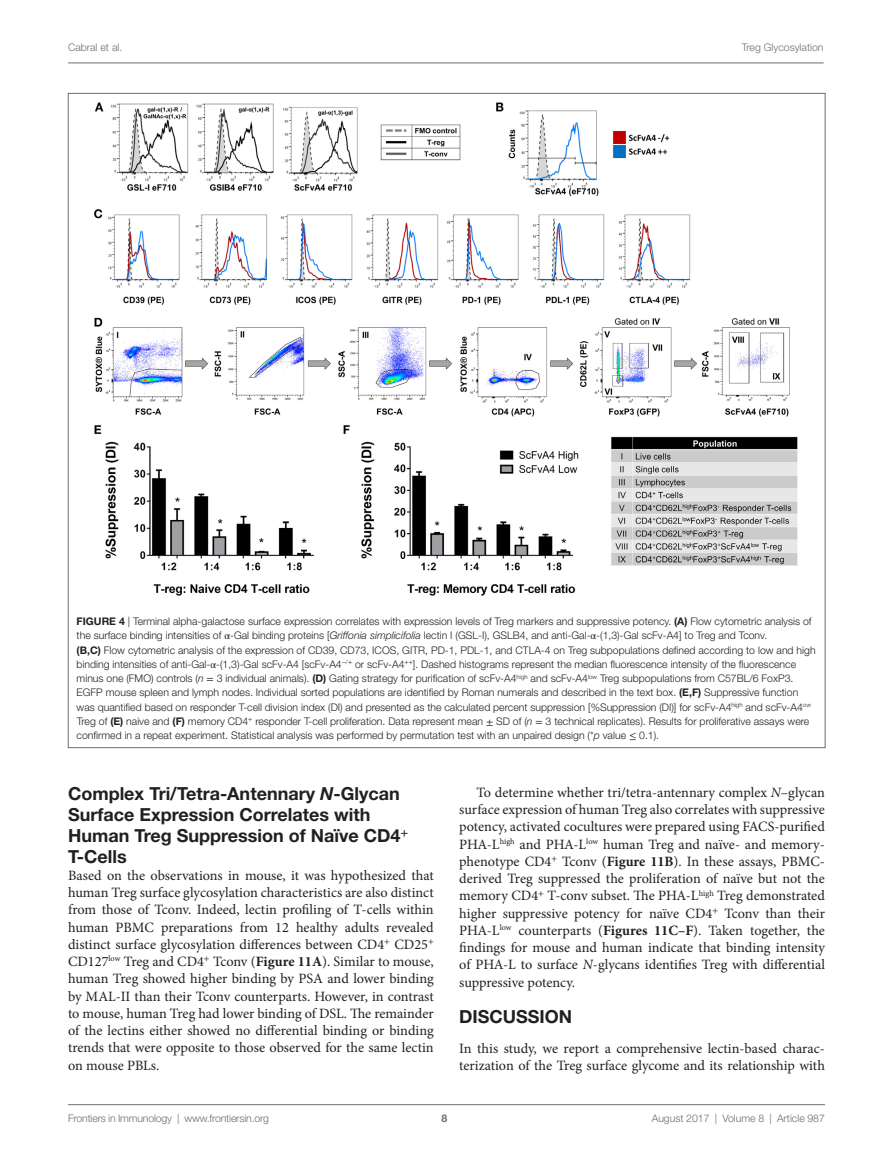
<style>
.page{position:relative;width:893px;height:1170px;background:#fff}
.page>*{position:absolute;margin:0;border:0;box-sizing:border-box;transform-origin:0 0}
.t1{font:700 18px/21px "Helvetica Neue LT Std";color:#231f20}
.t2{font:14.25px/17.2px "Minion Pro";letter-spacing:-.005em;color:#231f20;text-align:justify}
.t3{font:300 10.5px/14.2px "Helvetica Neue LT Std";color:#231f20}
.t4{font:300 10.5px "Helvetica Neue LT Std";color:#6c6d70}
.t5{font:700 10.5px "Helvetica Neue LT Std";color:#6c6d70}
.s1{font-weight:700}
.s2{font-family:"STIX General";font-weight:400}
.s3{font-style:italic}
</style>
<div class="page">
<img style="left:94px;top:102px;width:704px;height:493px">
<hr style="left:68px;top:63px;width:756px;height:1px;background:#6c6d70">
<hr style="left:68px;top:1104px;width:757px;height:1px;background:#6c6d70">
<p class="t4" style="left:68px;top:41px;width:56px">Cabral et al.</p>
<p class="t4" style="left:742px;top:41px;width:83px">Treg Glycosylation</p>
<p class="t3" style="left:77px;top:614px;width:740px"><span class="s1">Figure 4</span> | Terminal alpha-galactose surface expression correlates with expression levels of Treg markers and suppressive potency. <span class="s1">(A)</span> Flow cytometric analysis of the surface binding intensities of <span class="s2">α</span>-Gal binding proteins [<span class="s3">Griffonia simplicifolia</span> lectin I (GSL-I), GSLB4, and anti-Gal-<span class="s2">α</span>-(1,3)-Gal scFv-A4] to Treg and Tconv.<br><span class="s1">(B,C)</span> Flow cytometric analysis of the expression of CD39, CD73, ICOS, GITR, PD-1, PDL-1, and CTLA-4 on Treg subpopulations defined according to low and high binding intensities of anti-Gal-<span class="s2">α</span>-(1,3)-Gal scFv-A4 [scFv-A4<sup>−</sup><sup>/</sup><sup>+</sup> or scFv-A4<sup>++</sup>]. Dashed histograms represent the median fluorescence intensity of the fluorescence minus one (FMO) controls (<span class="s3">n</span> <span class="s2">=</span> 3 individual animals). <span class="s1">(D)</span> Gating strategy for purification of scFv-A4<sup>high</sup> and scFv-A4<sup>low</sup> Treg subpopulations from C57BL/6 FoxP3.<br>EGFP mouse spleen and lymph nodes. Individual sorted populations are identified by Roman numerals and described in the text box. <span class="s1">(E,F)</span> Suppressive function was quantified based on responder T-cell division index (DI) and presented as the calculated percent suppression [%Suppression (DI)] for scFv-A4<sup>high</sup> and scFv-A4<sup>ow </sup>Treg of <span class="s1">(E)</span> naive and <span class="s1">(F)</span> memory CD4<sup>+</sup> responder T-cell proliferation. Data represent mean <span class="s2">±</span> SD of (<span class="s3">n</span> <span class="s2">=</span> 3 technical replicates). Results for proliferative assays were confirmed in a repeat experiment. Statistical analysis was performed by permutation test with an unpaired design (*<span class="s3">p</span> value <span class="s2">≤</span> 0.1).</p>
<p class="t1" style="left:68px;top:782px;width:342px">Complex Tri/Tetra-Antennary <span class="s3">N</span>-Glycan<br>Surface Expression Correlates with<br>Human Treg Suppression of Naïve CD4<sup>+<br></sup>T-Cells</p>
<p class="t2" style="left:68px;top:866px;width:367px">Based on the observations in mouse, it was hypothesized that human Treg surface glycosylation characteristics are also distinct from those of Tconv. Indeed, lectin profiling of T-cells within human PBMC preparations from 12 healthy adults revealed distinct surface glycosylation differences between CD4<sup>+</sup> CD25<sup>+ </sup>CD127<sup>low</sup> Treg and CD4<sup>+</sup> Tconv (<span class="s1">Figure 11A</span>). Similar to mouse, human Treg showed higher binding by PSA and lower binding by MAL-II than their Tconv counterparts. However, in contrast to mouse, human Treg had lower binding of DSL. The remainder of the lectins either showed no differential binding or binding trends that were opposite to those observed for the same lectin on mouse PBLs.</p>
<p class="t2" style="left:459px;top:783px;width:367px;text-indent:17px">To determine whether tri/tetra-antennary complex <span class="s3">N</span>–glycan surface expression of human Treg also correlates with suppressive potency, activated cocultures were prepared using FACS-purified PHA-L<sup>high</sup> and PHA-L<sup>low</sup> human Treg and naïve- and memory&shy;phenotype CD4<sup>+</sup> Tconv (<span class="s1">Figure 11B</span>). In these assays, PBMC&shy;derived Treg suppressed the proliferation of naïve but not the memory CD4<sup>+</sup> T-conv subset. The PHA-L<sup>high</sup> Treg demonstrated higher suppressive potency for naïve CD4<sup>+</sup> Tconv than their PHA-L<sup>low</sup> counterparts (<span class="s1">Figures 11C–F</span>). Taken together, the findings for mouse and human indicate that binding intensity of PHA-L to surface <span class="s3">N</span>-glycans identifies Treg with differential suppressive potency.</p>
<p class="t1" style="left:459px;top:1005px;width:112px">DISCUSSION</p>
<p class="t2" style="left:459px;top:1039px;width:367px">In this study, we report a comprehensive lectin-based charac&shy;terization of the Treg surface glycome and its relationship with</p>
<p class="t4" style="left:68px;top:1111px;width:203px">Frontiers in Immunology | www.frontiersin.org</p>
<p class="t4" style="left:652px;top:1111px;width:175px">August 2017 | Volume 8 | Article 987</p>
<p class="t5" style="left:441px;top:1111px;width:7px">8</p>
</div>
